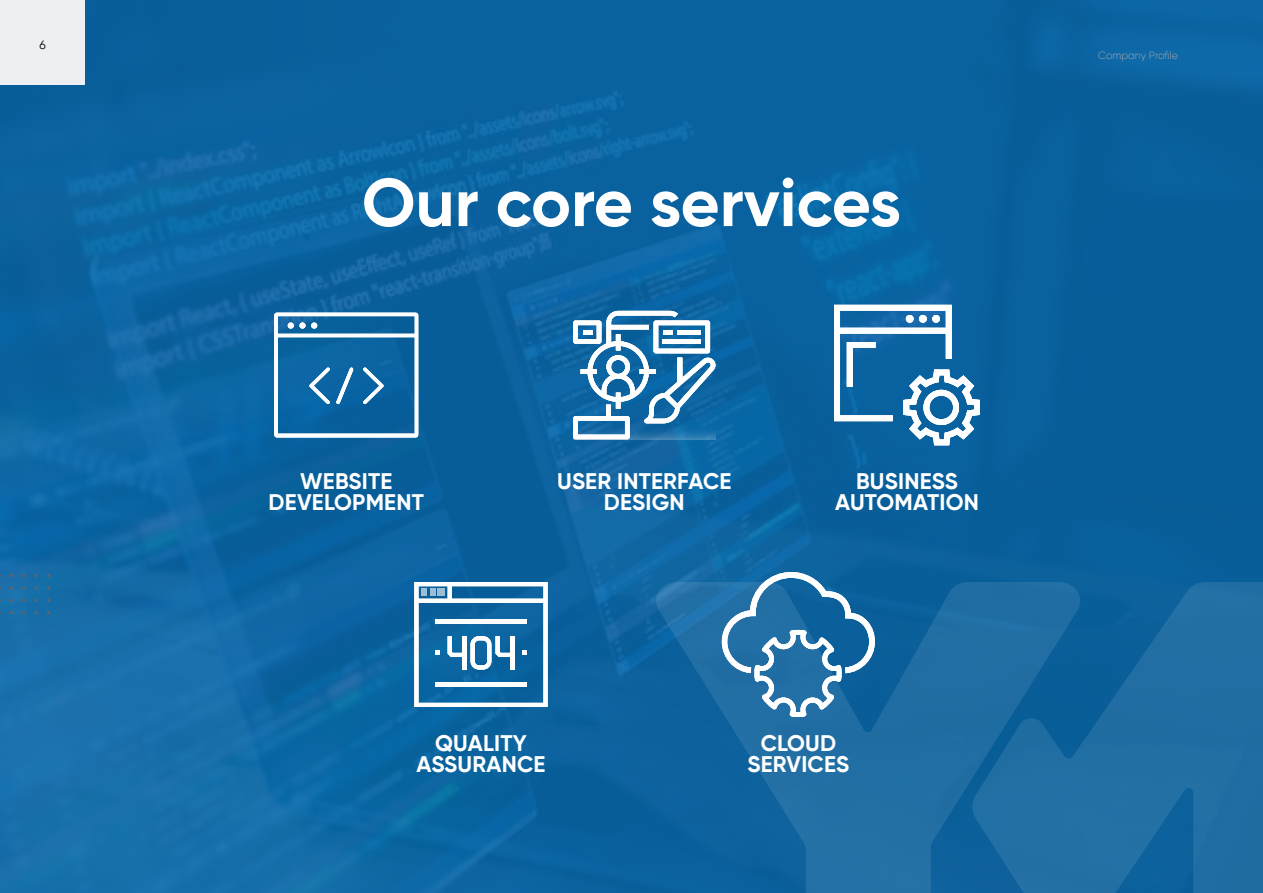
<style>
.page{position:relative;width:1263px;height:893px;background:#fff}
.page>*{position:absolute;margin:0;border:0;box-sizing:border-box;transform-origin:0 0}
.t1{font:700 67.5px "Gilroy";color:#fff}
.t2{font:700 22.5px/21px "Gilroy";letter-spacing:.01em;color:#fff;text-align:center}
.t3{font:12px "Gilroy";color:#000}
.t4{font:300 10.5px "Gilroy";letter-spacing:-.005em;color:#a1a3a5}
</style>
<div class="page">
<div style="left:0;top:0;width:1263px;height:893px;background:linear-gradient(to right,#1069a5,#075e9b)"></div>
<div style="left:0;top:0;width:85px;height:85px;background:#ecf0f2"></div>
<svg style="left:22px;top:611px;width:4px;height:3px"></svg>
<svg style="left:22px;top:599px;width:4px;height:3px"></svg>
<svg style="left:47px;top:586px;width:3px;height:4px"></svg>
<svg style="left:35px;top:586px;width:3px;height:4px"></svg>
<svg style="left:22px;top:586px;width:4px;height:4px"></svg>
<svg style="left:10px;top:586px;width:3px;height:4px"></svg>
<svg style="left:22px;top:574px;width:4px;height:3px"></svg>
<svg style="left:1085px;top:582px;width:178px;height:311px;fill:#216da3"></svg>
<svg style="left:651px;top:582px;width:434px;height:311px;fill:#206da3"></svg>
<svg style="left:573px;top:311px;width:142px;height:128px"></svg>
<hr style="left:583px;top:330px;width:10px;height:4px;background:#fff">
<svg style="left:834px;top:305px;width:146px;height:140px"></svg>
<svg style="left:274px;top:313px;width:144px;height:124px"></svg>
<svg style="left:414px;top:582px;width:134px;height:125px"></svg>
<svg style="left:722px;top:572px;width:153px;height:145px"></svg>
<p class="t3" style="left:39px;top:37px;width:8px">6</p>
<h1 class="t1" style="left:362px;top:160px;width:541px">Our core services</h1>
<p class="t2" style="left:269px;top:470px;width:157px">WEBSITE<br>DEVELOPMENT</p>
<p class="t2" style="left:557px;top:470px;width:176px">USER INTERFACE<br>DESIGN</p>
<p class="t2" style="left:835px;top:470px;width:145px">BUSINESS<br>AUTOMATION</p>
<p class="t2" style="left:416px;top:733px;width:130px">QUALITY<br>ASSURANCE</p>
<p class="t2" style="left:747px;top:733px;width:103px">CLOUD<br>SERVICES</p>
<p class="t4" style="left:1098px;top:49px;width:81px">Company Profile</p>
</div>
